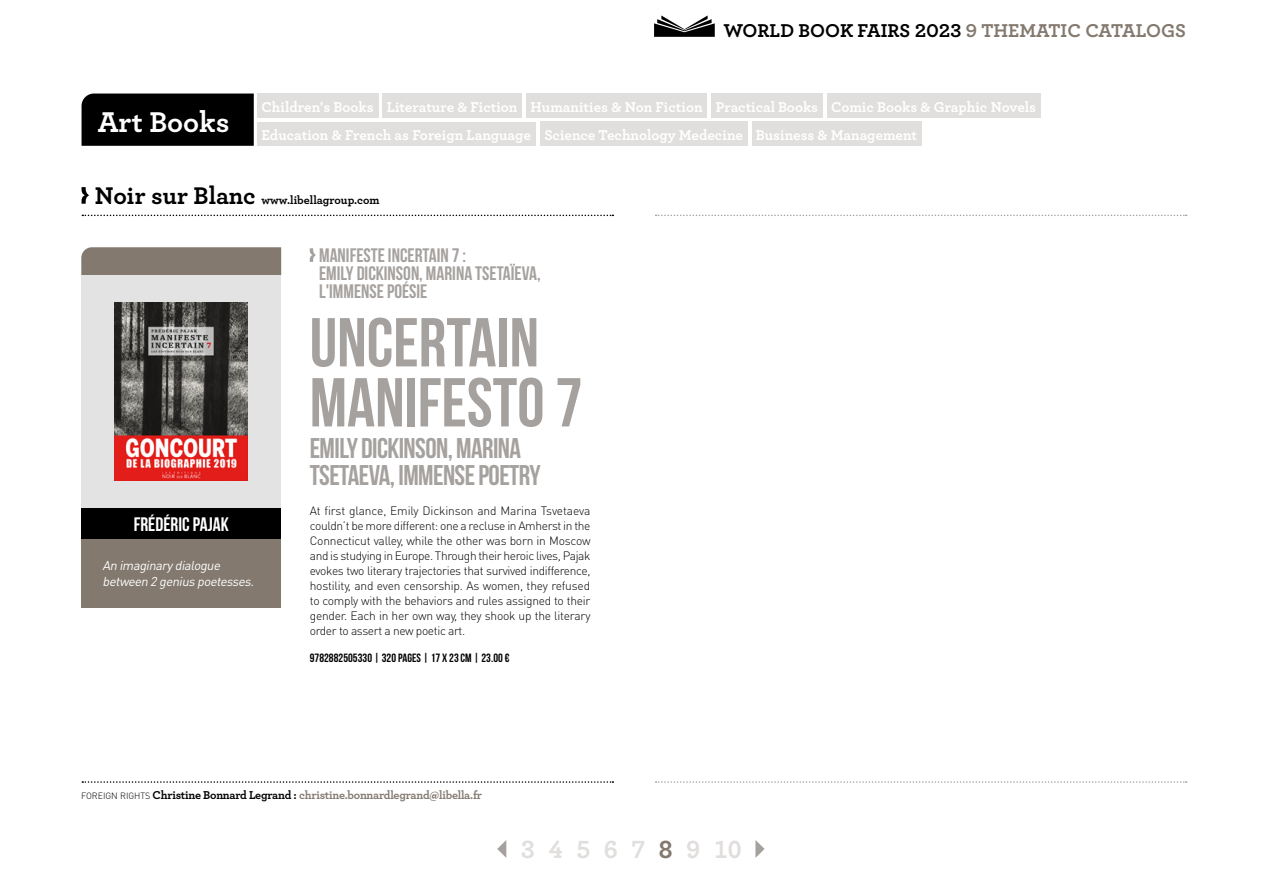
<style>
.page{position:relative;width:1263px;height:893px;background:#fff}
.page>*{position:absolute;margin:0;border:0;box-sizing:border-box;transform-origin:0 0}
.t1{font:69px/60px "Bebas Neue";color:#a5a19e}
.t2{font:700 30px "Archer";color:#fff}
.t3{font:28.5px/27px "Bebas Neue";letter-spacing:-.02em;color:#a5a19e}
.t4{font:700 26.1px "Archer";color:#e1dfdd}
.t5{font:19.5px/18px "Bebas Neue";color:#a5a19e}
.t6{font:700 19.5px "Archer";color:#000}
.t7{font:19.5px "Bebas Neue";color:#fff}
.t8{font:700 15px/27.9px "Archer";color:#fff}
.t9{font:italic 12.75px/15.8px "DIN Pro";color:#fff}
.t10{font:300 12px/15px "DIN Pro";letter-spacing:-.025em;color:#000;text-align:justify}
.t11{font:700 12px "Archer";letter-spacing:-.02em;color:#83796f}
.t12{font:12px "Bebas Neue";letter-spacing:.005em;color:#000}
.t13{font:700 12px "Archer";color:#000}
.s1{color:#83796f}
.s2{font-size:25.35px}
.s3{font-family:"DIN Pro";font-weight:300;font-size:9px;color:#000}
.s4{color:#000}
</style>
<div class="page">
<svg style="left:82px;top:215px;width:531px;height:1px"></svg>
<svg style="left:310px;top:248px;width:6px;height:14px"></svg>
<svg style="left:656px;top:215px;width:531px;height:1px"></svg>
<svg style="left:654px;top:15px;width:61px;height:22px"></svg>
<svg style="left:82px;top:781px;width:531px;height:2px"></svg>
<svg style="left:656px;top:781px;width:531px;height:2px"></svg>
<svg style="left:82px;top:187px;width:7px;height:17px"></svg>
<svg style="left:497px;top:840px;width:9px;height:18px"></svg>
<svg style="left:755px;top:840px;width:9px;height:18px"></svg>
<div style="left:81px;top:247px;width:200px;height:28px;background:#83796f"></div>
<div style="left:81px;top:275px;width:200px;height:233px;background:#e3e3e3"></div>
<img style="left:115px;top:302px;width:133px;height:179px">
<div style="left:81px;top:508px;width:200px;height:32px;background:#000"></div>
<div style="left:81px;top:539px;width:200px;height:68px;background:#83796f"></div>
<div style="left:82px;top:94px;width:172px;height:52px;background:#000"></div>
<div style="left:257px;top:94px;width:121px;height:24px;background:#e1dfdd"></div>
<div style="left:382px;top:94px;width:140px;height:24px;background:#e1dfdd"></div>
<div style="left:526px;top:94px;width:181px;height:24px;background:#e1dfdd"></div>
<div style="left:711px;top:94px;width:111px;height:24px;background:#e1dfdd"></div>
<div style="left:827px;top:94px;width:213px;height:24px;background:#e1dfdd"></div>
<div style="left:257px;top:122px;width:279px;height:24px;background:#e1dfdd"></div>
<div style="left:540px;top:122px;width:207px;height:24px;background:#e1dfdd"></div>
<div style="left:751px;top:122px;width:170px;height:24px;background:#e1dfdd"></div>
<h3 class="t6" style="left:723px;top:15px;width:464px">WORLD BOOK FAIRS 2023 <span class="s1">9 THEMATIC CATALOGS</span></h3>
<h2 class="t2" style="left:98px;top:98px;width:133px">Art Books</h2>
<p class="t8" style="left:261px;top:92px;width:776px">Children's Books Literature &amp; Fiction Humanities &amp; Non Fiction Practical Books Comic Books &amp; Graphic Novels<br>Education &amp; French as Foreign Language Science Technology Medecine Business &amp; Management</p>
<p class="t13" style="left:95px;top:190px;width:286px"><span class="s2">Noir sur Blanc</span> www.libellagroup.com</p>
<h3 class="t7" style="left:134px;top:514px;width:96px">FRÉDÉRIC PAJAK</h3>
<p class="t9" style="left:103px;top:557px;width:156px">An imaginarydialogue between 2 geniuspoetesses.</p>
<h3 class="t5" style="left:319px;top:246px;width:223px">MANIFESTE INCERTAIN 7 :<br>EMILY DICKINSON, MARINA TSETAÏEVA,<br>L'IMMENSE POÉSIE</h3>
<h1 class="t1" style="left:310px;top:312px;width:274px">UNCERTAIN<br>MANIFESTO 7</h1>
<h3 class="t3" style="left:310px;top:434px;width:232px">EMILY DICKINSON, MARINA<br>TSETAEVA, IMMENSE POETRY</h3>
<p class="t10" style="left:310px;top:502px;width:282px">At first glance, Emily Dickinson and Marina Tsvetaeva couldn’t be more different: one a recluse in Amherst in the Connecticut valley, while the other was born in Moscow and is studying in Europe. Through their heroic lives, Pajak evokes two literary trajectories that survived indifference, hostility, and even censorship. As women, they refused to comply with the behaviors and rules assigned to their gender. Each in her own way, they shook up the literary order to assert a new poetic art.</p>
<p class="t12" style="left:310px;top:652px;width:201px">9782882505330 | 320 PAGES | 17 X 23 CM | 23.00 €</p>
<p class="t11" style="left:81px;top:786px;width:402px"><span class="s3">FOREIGN RIGHTS</span> <span class="s4">Christine Bonnard Legrand :</span> christine.bonnardlegrand@libella.fr</p>
<h3 class="t4" style="left:521px;top:829px;width:222px">3 4 5 6 7 <span class="s1">8</span> 9 10</h3>
</div>
